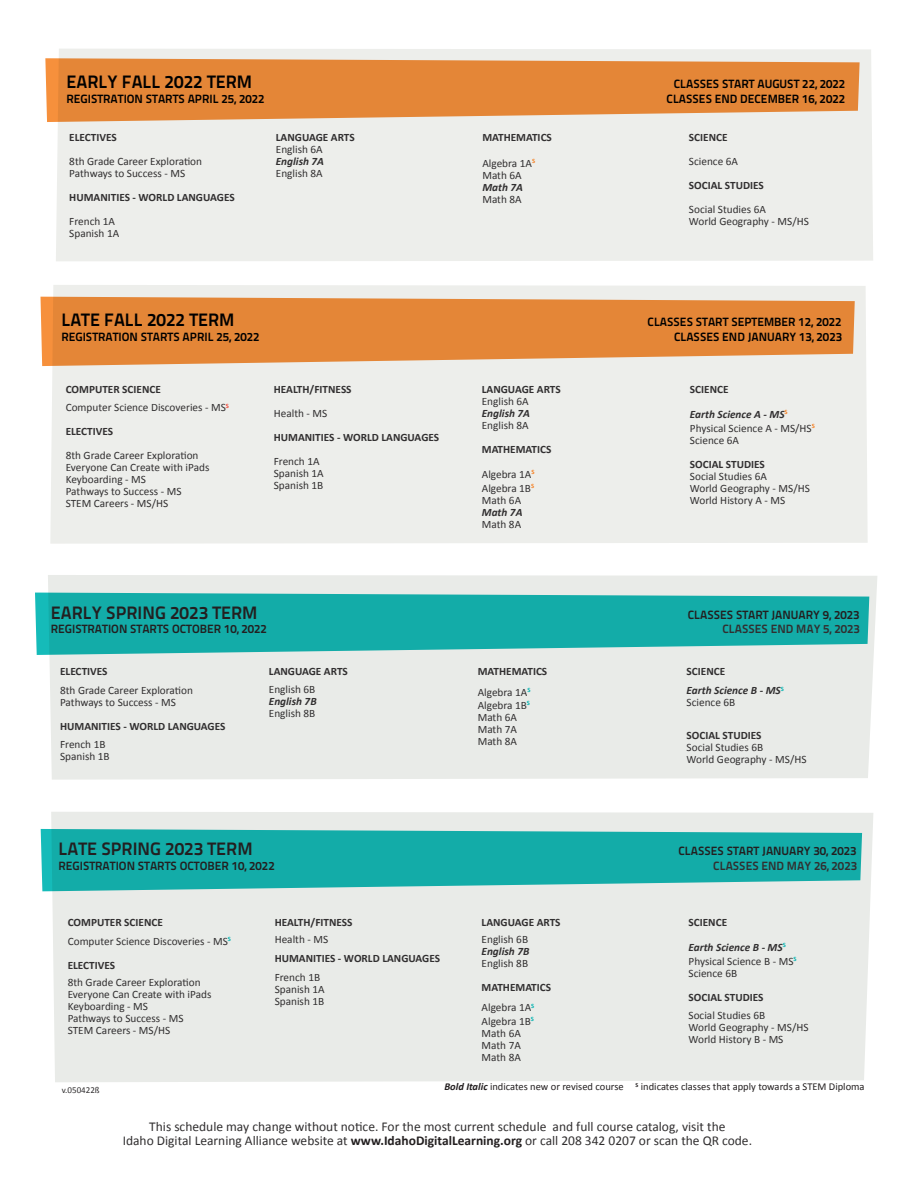
<style>
.page{position:relative;width:918px;height:1188px;background:#fff}
.page>*{position:absolute;margin:0;border:0;box-sizing:border-box;transform-origin:0 0}
.t1{font:18px "Titillium Text 14 L 800 wt";color:#231f20}
.t2{font:18px "Titillium Text 14 L 800 wt";color:#000}
.t3{font:13.5px/13.5px "Calibri";color:#312f30;text-align:center}
.t4{font:12px "Titillium Text 14 L 800 wt";color:#000}
.t5{font:12px "Titillium Text 14 L 800 wt";color:#231f20}
.t6{font:12px "Titillium Text 14 L 800 wt";color:#312f30}
.t7{font:11.25px/12px "Calibri";color:#312f30}
.t8{font:700 11.25px/20.2px "Calibri";color:#312f30}
.t9{font:italic 700 11.25px/18.9px "Calibri";color:#312f30}
.t10{font:10.5px "Calibri";color:#231f20}
.t11{font:9px "Calibri";color:#312f30}
.s1{font-weight:700}
.s2{font-weight:700;font-style:italic}
.s3{font-weight:400}
.s4{font-style:normal}
.s5{font-weight:700;color:#231f20}
</style>
<div class="page">
<div style="left:48px;top:575px;width:829px;height:205px;background:#e9ebe8"></div>
<svg style="left:35px;top:593px;width:834px;height:62px;background:#2cb3b0"></svg>
<div style="left:51px;top:812px;width:822px;height:270px;background:#e9ebe8"></div>
<svg style="left:41px;top:829px;width:821px;height:62px;background:#2bb3af"></svg>
<div style="left:56px;top:49px;width:817px;height:212px;background:#edeeeb"></div>
<svg style="left:45px;top:58px;width:815px;height:64px;background:#e5934d"></svg>
<div style="left:50px;top:285px;width:818px;height:259px;background:#edeeeb"></div>
<svg style="left:41px;top:297px;width:814px;height:69px;background:#e5924c"></svg>
<h1 class="t2" style="left:67px;top:70px;width:187px">EARLY FALL 2022 TERM</h1>
<p class="t4" style="left:674px;top:76px;width:173px">CLASSES START AUGUST 22, 2022</p>
<p class="t4" style="left:67px;top:91px;width:199px">REGISTRATION STARTS APRIL 25, 2022</p>
<p class="t4" style="left:667px;top:91px;width:180px">CLASSES END DECEMBER 16, 2022</p>
<p class="t8" style="left:69px;top:128px;width:49px">ELECTIVES</p>
<p class="t7" style="left:69px;top:156px;width:134px">8th Grade Career Exploration<br>Pathways to Success - MS</p>
<p class="t8" style="left:69px;top:188px;width:167px">HUMANITIES - WORLD LANGUAGES</p>
<p class="t7" style="left:69px;top:216px;width:52px">French 1A<br>Spanish 1A</p>
<p class="t8" style="left:276px;top:128px;width:80px">LANGUAGE ARTS</p>
<p class="t7" style="left:276px;top:144px;width:48px">English 6A</p>
<p class="t9" style="left:276px;top:152px;width:50px">English 7A</p>
<p class="t7" style="left:276px;top:168px;width:48px">English 8A</p>
<p class="t8" style="left:482px;top:128px;width:71px">MATHEMATICS</p>
<p class="t7" style="left:482px;top:157px;width:54px">Algebra 1A<sup>S<br></sup>Math 6A</p>
<p class="t9" style="left:482px;top:178px;width:42px">Math 7A</p>
<p class="t7" style="left:482px;top:193px;width:41px">Math 8A</p>
<p class="t8" style="left:689px;top:128px;width:40px">SCIENCE</p>
<p class="t7" style="left:689px;top:156px;width:51px">Science 6A</p>
<p class="t8" style="left:689px;top:176px;width:76px">SOCIAL STUDIES</p>
<p class="t7" style="left:689px;top:204px;width:121px">Social Studies 6A<br>World Geography - MS/HS</p>
<h1 class="t2" style="left:62px;top:309px;width:175px">LATE FALL 2022 TERM</h1>
<p class="t4" style="left:648px;top:315px;width:195px">CLASSES START SEPTEMBER 12, 2022</p>
<p class="t4" style="left:61px;top:329px;width:199px">REGISTRATION STARTS APRIL 25, 2022</p>
<p class="t4" style="left:674px;top:329px;width:170px">CLASSES END JANUARY 13, 2023</p>
<p class="t7" style="left:66px;top:379px;width:165px;line-height:18.9px"><span class="s1">COMPUTER SCIENCE<br></span>Computer Science Discoveries - MS<sup>S</sup></p>
<p class="t8" style="left:66px;top:422px;width:49px">ELECTIVES</p>
<p class="t7" style="left:66px;top:450px;width:145px">8th Grade Career Exploration<br>Everyone Can Create with iPads<br>Keyboarding - MS<br>Pathways to Success - MS<br>STEM Careers - MS/HS</p>
<p class="t8" style="left:274px;top:379px;width:79px">HEALTH/FITNESS</p>
<p class="t7" style="left:274px;top:407px;width:55px">Health - MS</p>
<p class="t8" style="left:274px;top:427px;width:167px">HUMANITIES - WORLD LANGUAGES</p>
<p class="t7" style="left:274px;top:455px;width:52px">French 1A<br>Spanish 1A<br>Spanish 1B</p>
<p class="t8" style="left:482px;top:379px;width:80px">LANGUAGE ARTS</p>
<p class="t7" style="left:482px;top:395px;width:48px">English 6A</p>
<p class="t9" style="left:482px;top:403px;width:50px">English 7A</p>
<p class="t7" style="left:482px;top:419px;width:48px">English 8A</p>
<p class="t8" style="left:482px;top:439px;width:71px">MATHEMATICS</p>
<p class="t7" style="left:482px;top:468px;width:54px;line-height:13.5px">Algebra 1A<sup>S<br></sup>Algebra 1B<sup>S</sup></p>
<p class="t7" style="left:482px;top:494px;width:41px">Math 6A</p>
<p class="t9" style="left:482px;top:502px;width:42px">Math 7A</p>
<p class="t7" style="left:482px;top:518px;width:41px">Math 8A</p>
<p class="t8" style="left:690px;top:379px;width:40px">SCIENCE</p>
<p class="t7" style="left:690px;top:408px;width:127px;line-height:13.5px"><span class="s2">Earth Science A - MS</span><sup>S<br></sup>Physical Science A - MS/HS<sup>S</sup></p>
<p class="t7" style="left:690px;top:434px;width:51px">Science 6A</p>
<p class="t8" style="left:690px;top:454px;width:76px">SOCIAL STUDIES</p>
<p class="t7" style="left:690px;top:470px;width:121px">Social Studies 6A<br>World Geography - MS/HS<br>World History A - MS</p>
<h1 class="t1" style="left:51px;top:601px;width:208px">EARLY SPRING 2023 TERM</h1>
<p class="t5" style="left:688px;top:607px;width:173px">CLASSES START JANUARY 9, 2023</p>
<p class="t5" style="left:51px;top:622px;width:218px">REGISTRATION STARTS OCTOBER 10, 2022</p>
<p class="t6" style="left:723px;top:622px;width:139px">CLASSES END MAY 5, 2023</p>
<p class="t8" style="left:60px;top:662px;width:49px">ELECTIVES</p>
<p class="t7" style="left:60px;top:685px;width:134px">8th Grade Career Exploration<br>Pathways to Success - MS</p>
<p class="t8" style="left:60px;top:716px;width:167px">HUMANITIES - WORLD LANGUAGES</p>
<p class="t7" style="left:60px;top:738px;width:51px">French 1B<br>Spanish 1B</p>
<p class="t8" style="left:269px;top:662px;width:80px">LANGUAGE ARTS</p>
<p class="t7" style="left:269px;top:683px;width:48px">English 6B</p>
<p class="t9" style="left:269px;top:692px;width:49px">English 7B</p>
<p class="t7" style="left:269px;top:707px;width:48px">English 8B</p>
<p class="t8" style="left:478px;top:662px;width:71px">MATHEMATICS<br><span class="s3">Algebra 1A</span><sup>S</sup></p>
<p class="t7" style="left:478px;top:700px;width:54px">Algebra 1B<sup>S<br></sup>Math 6A<br>Math 7A<br>Math 8A</p>
<p class="t9" style="left:687px;top:662px;width:99px"><span class="s4">SCIENCE<br></span>Earth Science B - MS<sup>S</sup></p>
<p class="t7" style="left:687px;top:697px;width:50px">Science 6B</p>
<p class="t8" style="left:687px;top:725px;width:76px">SOCIAL STUDIES</p>
<p class="t7" style="left:687px;top:741px;width:121px">Social Studies 6B<br>World Geography - MS/HS</p>
<h1 class="t1" style="left:59px;top:838px;width:196px">LATE SPRING 2023 TERM</h1>
<p class="t5" style="left:679px;top:844px;width:180px">CLASSES START JANUARY 30, 2023</p>
<p class="t5" style="left:59px;top:858px;width:218px">REGISTRATION STARTS OCTOBER 10, 2022</p>
<p class="t6" style="left:713px;top:858px;width:145px">CLASSES END MAY 26, 2023</p>
<p class="t7" style="left:68px;top:912px;width:165px;line-height:18.9px"><span class="s1">COMPUTER SCIENCE<br></span>Computer Science Discoveries - MS<sup>S</sup></p>
<p class="t8" style="left:68px;top:955px;width:49px">ELECTIVES</p>
<p class="t7" style="left:68px;top:976px;width:145px">8th Grade Career Exploration<br>Everyone Can Create with iPads<br>Keyboarding - MS<br>Pathways to Success - MS<br>STEM Careers - MS/HS</p>
<p class="t11" style="left:62px;top:1085px;width:39px">v.050422ß</p>
<p class="t8" style="left:275px;top:912px;width:79px">HEALTH/FITNESS</p>
<p class="t7" style="left:275px;top:933px;width:55px">Health - MS</p>
<p class="t8" style="left:275px;top:948px;width:167px">HUMANITIES - WORLD LANGUAGES</p>
<p class="t7" style="left:275px;top:971px;width:52px">French 1B<br>Spanish 1A<br>Spanish 1B</p>
<p class="t8" style="left:482px;top:912px;width:80px">LANGUAGE ARTS</p>
<p class="t7" style="left:482px;top:933px;width:48px">English 6B</p>
<p class="t9" style="left:482px;top:942px;width:49px">English 7B</p>
<p class="t7" style="left:482px;top:957px;width:48px">English 8B</p>
<p class="t8" style="left:482px;top:977px;width:71px">MATHEMATICS<br><span class="s3">Algebra 1A</span><sup>S</sup></p>
<p class="t7" style="left:482px;top:1015px;width:54px">Algebra 1B<sup>S<br></sup>Math 6A<br>Math 7A<br>Math 8A</p>
<p class="t8" style="left:689px;top:912px;width:40px">SCIENCE</p>
<p class="t7" style="left:689px;top:941px;width:110px;line-height:13.5px"><span class="s2">Earth Science B - MS</span><sup>S<br></sup>Physical Science B - MS<sup>S</sup></p>
<p class="t7" style="left:689px;top:967px;width:50px">Science 6B</p>
<p class="t8" style="left:689px;top:987px;width:76px">SOCIAL STUDIES</p>
<p class="t7" style="left:689px;top:1010px;width:121px">Social Studies 6B<br>World Geography - MS/HS<br>World History B - MS</p>
<p class="t10" style="left:444px;top:1080px;width:422px"><span class="s2">Bold Italic</span> indicates new or revised course <sup>S</sup> indicates classes that apply towards a STEM Diploma</p>
<p class="t3" style="left:123px;top:1120px;width:631px">This schedule may change without notice. For the most current schedule and full course catalog, visit the<br>Idaho Digital Learning Alliance website at <span class="s5">www.IdahoDigitalLearning.org</span> or call 208 342 0207 or scan the QR code.</p>
</div>
